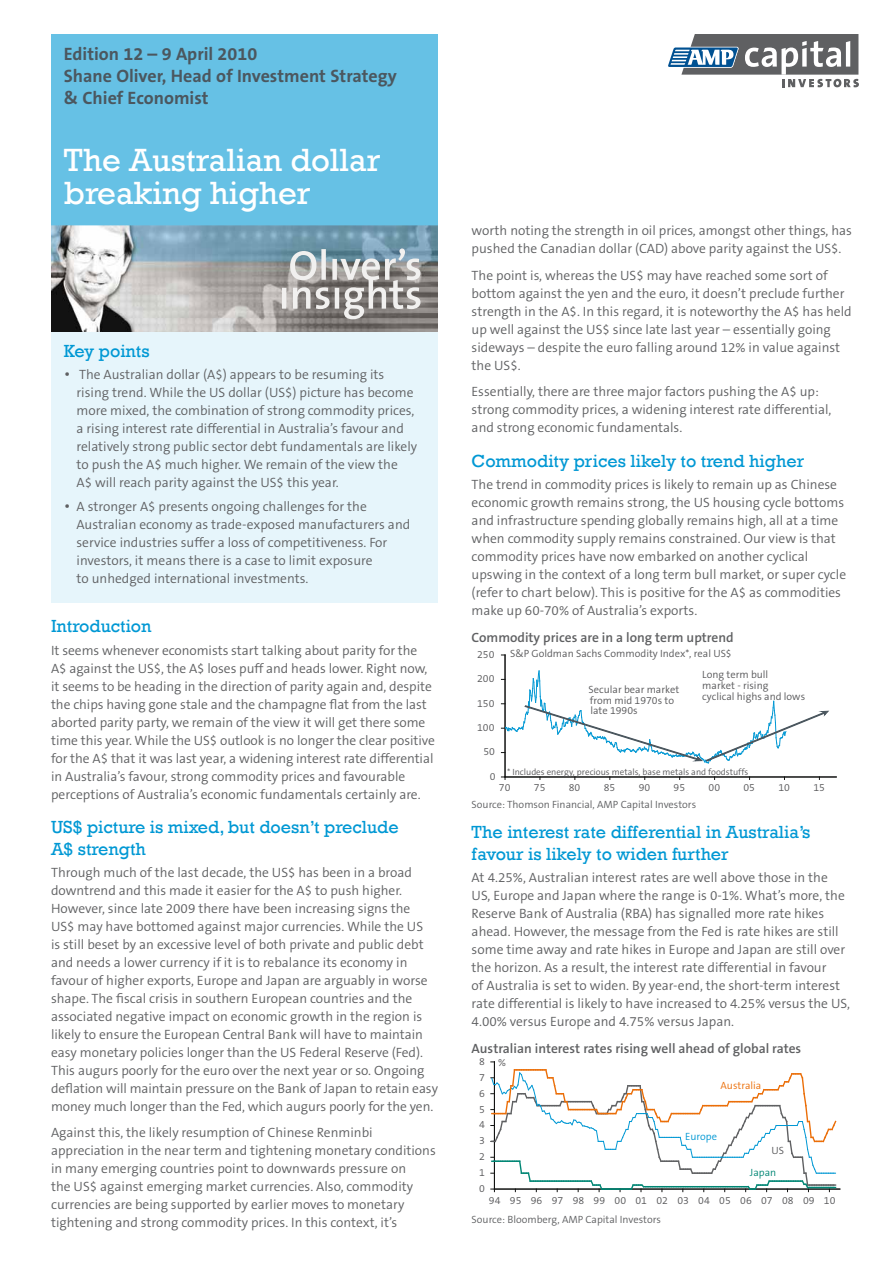
<style>
.page{position:relative;width:893px;height:1263px;background:#fff}
.page>*{position:absolute;margin:0;border:0;box-sizing:border-box;transform-origin:0 0}
.t1{font:33px/33px "Rockwell";color:#fff}
.t2{font:18px/21.6px "Rockwell";color:#0098d4}
.t3{font:700 18px/21.8px "The Sans B7";color:#4b575f}
.t4{font:300 13.5px/18px "The Sans B4";color:#5f6062}
.t5{font:600 13.5px "The Sans B6";color:#5f6062}
.t6{font:300 10.5px/11.1px "The Sans B4";color:#58585a}
.t7{font:300 10.5px "The Sans B4";color:#5f6062}
.t8{font:300 10.5px "The Sans B4";color:#eb6e08}
.t9{font:300 10.5px "The Sans B4";color:#0098d4}
.t10{font:300 10.5px "The Sans B4";color:#008674}
.t11{font:300 9px "The Sans B4";color:#58585a}
.s1{font-size:16.5px}
</style>
<div class="page">
<div style="left:51px;top:332px;width:387px;height:270px;background:#e6f5fb"></div>
<svg style="left:668px;top:34px;width:191px;height:53px"></svg>
<img style="left:51px;top:225px;width:387px;height:107px">
<svg style="left:282px;top:248px;width:138px;height:71px"></svg>
<div style="left:51px;top:34px;width:387px;height:191px;background:#66c1e5"></div>
<hr style="left:505px;top:655px;width:1px;height:122px;background:#111211">
<hr style="left:505px;top:777px;width:331px;height:1px;background:#111211">
<svg style="left:501px;top:670px;width:328px;height:94px"></svg>
<hr style="left:494px;top:1189px;width:346px;height:1px;background:#111211">
<svg style="left:491px;top:1062px;width:346px;height:130px"></svg>
<h2 class="t3" style="left:64px;top:44px;width:334px">Edition 12 – 9 April 2010<br>Shane Oliver, Head of Investment Strategy &amp; Chief Economist</h2>
<h1 class="t1" style="left:64px;top:142px;width:318px">The Australian dollar breaking higher</h1>
<h2 class="t2" style="left:64px;top:339px;width:87px">Key points</h2>
<p class="t4" style="left:77px;top:366px;width:342px;text-indent:-13px"><span class="s1">•</span> The Australian dollar (A$) appears to be resuming its rising trend. While the US dollar (US$) picture has become more mixed, the combination of strong commodity prices, a rising interest rate differential in Australia’s favour and relatively strong public sector debt fundamentals are likely to push the A$ much higher. We remain of the view the<br>A$ will reach parity against the US$ this year.</p>
<p class="t4" style="left:77px;top:497px;width:335px;text-indent:-13px"><span class="s1">•</span> A stronger A$ presents ongoing challenges for the Australian economy as trade-exposed manufacturers and service industries suffer a loss of competitiveness. For investors, it means there is a case to limit exposure<br>to unhedged international investments.</p>
<h2 class="t2" style="left:51px;top:615px;width:102px">Introduction</h2>
<p class="t4" style="left:51px;top:641px;width:385px">It seems whenever economists start talking about parity for the A$ against the US$, the A$ loses puff and heads lower. Right now, it seems to be heading in the direction of parity again and, despite the chips having gone stale and the champagne flat from the last aborted parity party, we remain of the view it will get there some time this year. While the US$ outlook is no longer the clear positive for the A$ that it was last year, a widening interest rate differential in Australia’s favour, strong commodity prices and favourable perceptions of Australia’s economic fundamentals certainly are.</p>
<h2 class="t2" style="left:51px;top:815px;width:349px">US$ picture is mixed, but doesn’t preclude<br>A$ strength</h2>
<p class="t4" style="left:51px;top:864px;width:388px">Through much of the last decade, the US$ has been in a broad downtrend and this made it easier for the A$ to push higher.<br>However, since late 2009 there have been increasing signs the<br>US$ may have bottomed against major currencies. While the US<br>is still beset by an excessive level of both private and public debt and needs a lower currency if it is to rebalance its economy in favour of higher exports, Europe and Japan are arguably in worse shape. The fiscal crisis in southern European countries and the associated negative impact on economic growth in the region is likely to ensure the European Central Bank will have to maintain easy monetary policies longer than the US Federal Reserve (Fed).<br>This augurs poorly for the euro over the next year or so. Ongoing deflation will maintain pressure on the Bank of Japan to retain easy money much longer than the Fed, which augurs poorly for the yen.</p>
<p class="t4" style="left:51px;top:1124px;width:386px">Against this, the likely resumption of Chinese Renminbi appreciation in the near term and tightening monetary conditions in many emerging countries point to downwards pressure on<br>the US$ against emerging market currencies. Also, commodity currencies are being supported by earlier moves to monetary tightening and strong commodity prices. In this context, it’s</p>
<p class="t4" style="left:472px;top:222px;width:382px">worth noting the strength in oil prices, amongst other things, has pushed the Canadian dollar (CAD) above parity against the US$.</p>
<p class="t4" style="left:472px;top:267px;width:382px">The point is, whereas the US$ may have reached some sort of bottom against the yen and the euro, it doesn’t preclude further strength in the A$. In this regard, it is noteworthy the A$ has held up well against the US$ since late last year – essentially going sideways – despite the euro falling around 12% in value against the US$.</p>
<p class="t4" style="left:472px;top:383px;width:361px">Essentially, there are three major factors pushing the A$ up: strong commodity prices, a widening interest rate differential, and strong economic fundamentals.</p>
<h2 class="t2" style="left:472px;top:449px;width:334px">Commodity prices likely to trend higher</h2>
<p class="t4" style="left:472px;top:476px;width:376px">The trend in commodity prices is likely to remain up as Chinese economic growth remains strong, the US housing cycle bottoms and infrastructure spending globally remains high, all at a time when commodity supply remains constrained. Our view is that commodity prices have now embarked on another cyclical upswing in the context of a long term bull market, or super cycle (refer to chart below). This is positive for the A$ as commodities make up 60-70% of Australia’s exports.</p>
<p class="t5" style="left:472px;top:630px;width:264px">Commodity prices are in a long term uptrend</p>
<p class="t6" style="left:477px;top:649px;width:19px">250</p>
<p class="t6" style="left:477px;top:673px;width:19px">200</p>
<p class="t6" style="left:477px;top:698px;width:19px">150</p>
<p class="t6" style="left:477px;top:722px;width:19px">100</p>
<p class="t6" style="left:483px;top:747px;width:13px">50</p>
<p class="t6" style="left:490px;top:771px;width:7px">0</p>
<p class="t6" style="left:510px;top:649px;width:223px">S&amp;P Goldman Sachs Commodity Index*, real US$</p>
<p class="t6" style="left:588px;top:684px;width:92px">Secular bear market from mid 1970s to</p>
<p class="t6" style="left:590px;top:705px;width:49px">late 1990s</p>
<p class="t6" style="left:702px;top:669px;width:104px">Long term bull<br>market - rising<br>cyclical highs and lows</p>
<p class="t11" style="left:507px;top:768px;width:243px">* Includes energy, precious metals, base metals and foodstuffs</p>
<p class="t6" style="left:499px;top:782px;width:13px">70</p>
<p class="t6" style="left:534px;top:782px;width:13px">75</p>
<p class="t6" style="left:569px;top:782px;width:13px">80</p>
<p class="t6" style="left:604px;top:782px;width:13px">85</p>
<p class="t6" style="left:639px;top:782px;width:13px">90</p>
<p class="t6" style="left:674px;top:782px;width:13px">95</p>
<p class="t6" style="left:709px;top:782px;width:13px">00</p>
<p class="t6" style="left:743px;top:782px;width:13px">05</p>
<p class="t6" style="left:778px;top:782px;width:13px">10</p>
<p class="t6" style="left:813px;top:782px;width:13px">15</p>
<p class="t7" style="left:472px;top:799px;width:226px">Source: Thomson Financial, AMP Capital Investors</p>
<h2 class="t2" style="left:472px;top:821px;width:340px">The interest rate differential in Australia’s favour is likely to widen further</h2>
<p class="t4" style="left:472px;top:869px;width:380px">At 4.25%, Australian interest rates are well above those in the US, Europe and Japan where the range is 0-1%. What’s more, the Reserve Bank of Australia (RBA) has signalled more rate hikes ahead. However, the message from the Fed is rate hikes are still some time away and rate hikes in Europe and Japan are still over the horizon. As a result, the interest rate differential in favour<br>of Australia is set to widen. By year-end, the short-term interest rate differential is likely to have increased to 4.25% versus the US, 4.00% versus Europe and 4.75% versus Japan.</p>
<p class="t5" style="left:472px;top:1041px;width:331px">Australian interest rates rising well ahead of global rates</p>
<p class="t6" style="left:479px;top:1056px;width:7px">8</p>
<p class="t6" style="left:498px;top:1057px;width:9px">%</p>
<p class="t6" style="left:479px;top:1072px;width:7px">7</p>
<p class="t6" style="left:479px;top:1088px;width:7px">6</p>
<p class="t6" style="left:479px;top:1104px;width:7px">5</p>
<p class="t6" style="left:479px;top:1120px;width:7px">4</p>
<p class="t6" style="left:479px;top:1135px;width:7px">3</p>
<p class="t6" style="left:479px;top:1151px;width:7px">2</p>
<p class="t6" style="left:479px;top:1167px;width:7px">1</p>
<p class="t6" style="left:479px;top:1183px;width:7px">0</p>
<p class="t8" style="left:720px;top:1080px;width:42px">Australia</p>
<p class="t9" style="left:685px;top:1131px;width:33px">Europe</p>
<p class="t6" style="left:771px;top:1145px;width:14px">US</p>
<p class="t10" style="left:750px;top:1167px;width:28px">Japan</p>
<p class="t6" style="left:489px;top:1195px;width:348px">94 95 96 97 98 99 00 01 02 03 04 05 06 07 08 09 10</p>
<p class="t7" style="left:472px;top:1214px;width:191px">Source: Bloomberg, AMP Capital Investors</p>
</div>
